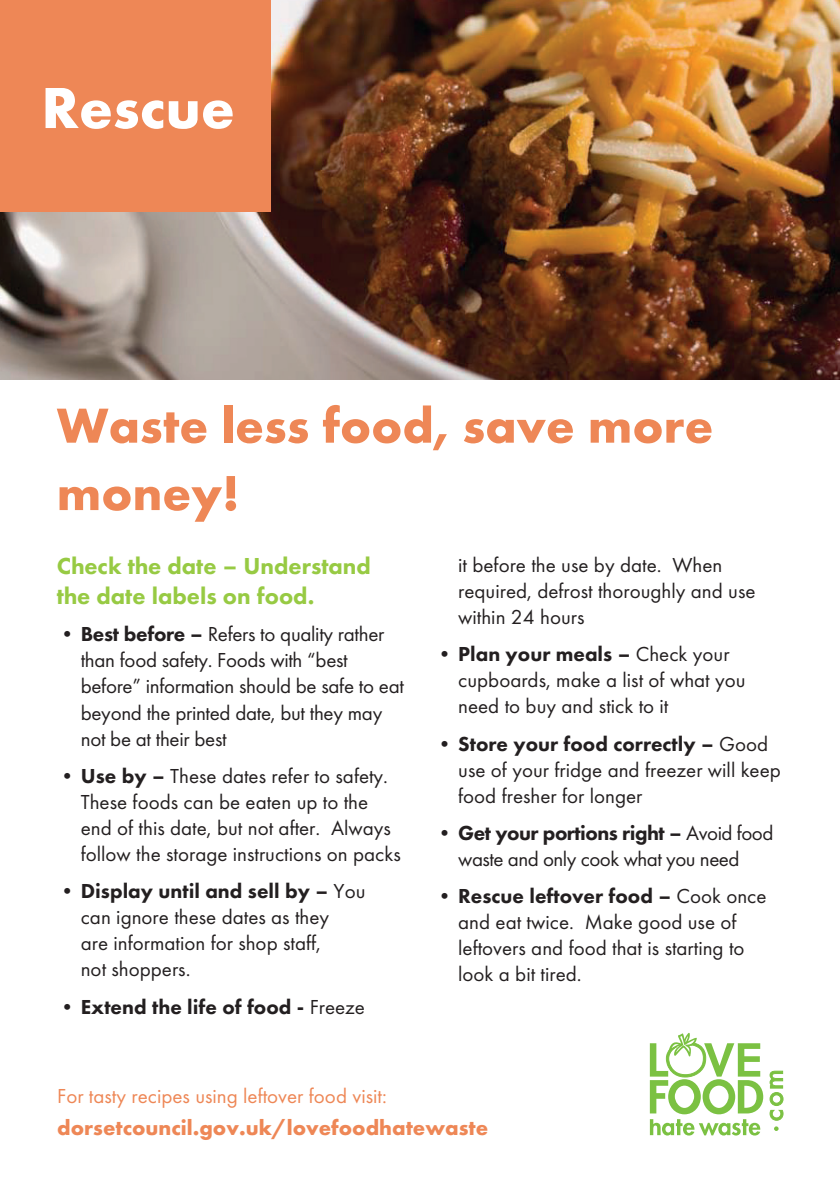
<style>
.page{position:relative;width:840px;height:1191px;background:#fff}
.page>*{position:absolute;margin:0;border:0;box-sizing:border-box;transform-origin:0 0}
.t1{font:700 60px "Futura PT";color:#fff}
.t2{font:700 51px/67.4px "Futura PT";color:#ee8756}
.t3{font:800 24px/30px "Futura PT";color:#97ca43}
.t4{font:700 22px "Futura PT";color:#ee8756}
.t5{font:21px/26px "Futura PT";color:#231f20}
.t6{font:21px/26px "Futura PT";letter-spacing:-.025em;color:#231f20;text-align:center}
.t7{font:21px "Futura PT";color:#ee8756}
.t8{font:800 21px "Futura PT";color:#231f20}
.s1{font-weight:800}
.s2{font-weight:400}
</style>
<div class="page">
<img style="left:0;top:0;width:839px;height:380px">
<div style="left:0;top:0;width:270px;height:212px;background:#ee8756"></div>
<svg style="left:649px;top:1033px;width:113px;height:102px"></svg>
<svg style="left:774px;top:1126px;width:4px;height:5px"></svg>
<svg style="left:769px;top:1070px;width:13px;height:50px"></svg>
<h1 class="t1" style="left:41px;top:69px;width:195px">Rescue</h1>
<h2 class="t2" style="left:57px;top:390px;width:657px">Waste less food, save more money!</h2>
<p class="t3" style="left:57px;top:551px;width:315px">Check the date – Understand the date labels on food.</p>
<p class="t5" style="left:81px;top:621px;width:324px;text-indent:-24px"><span class="s1">• Best before –</span> Refers to quality rather than food safety. Foods with “best before” information should be safe to eat beyond the printed date, but they may not be at their best</p>
<p class="t5" style="left:81px;top:762px;width:321px;text-indent:-24px"><span class="s1">•Use by –</span> These dates refer to safety.<br>These foods can be eaten up to the end of this date, but not after. Always follow the storage instructions on packs</p>
<p class="t5" style="left:81px;top:878px;width:286px;text-indent:-24px"><span class="s1">•Display until and sell by –</span> You can ignore these dates as they<br>are information for shop staff,<br>not shoppers.</p>
<p class="t8" style="left:57px;top:993px;width:309px">•Extend the life of food - <span class="s2">Freeze</span></p>
<p class="t5" style="left:458px;top:551px;width:299px">it before the use by date. When required, defrost thoroughly and use within 24 hours</p>
<p class="t5" style="left:458px;top:641px;width:289px;text-indent:-24px"><span class="s1">•Plan your meals –</span> Check your cupboards, make a list of what you need to buy and stick to it</p>
<p class="t5" style="left:458px;top:730px;width:324px;text-indent:-24px"><span class="s1">•Store your food correctly –</span> Good use of your fridge and freezer will keep food fresher for longer</p>
<p class="t6" style="left:434px;top:819px;width:340px"><span class="s1">• Get your portions right –</span> Avoid food waste and only cook what you need</p>
<p class="t5" style="left:458px;top:883px;width:310px;text-indent:-24px"><span class="s1">•Rescue leftover food –</span> Cook once and eat twice. Make good use of leftovers and food that is starting to look a bit tired.</p>
<p class="t7" style="left:57px;top:1084px;width:331px">For tasty recipes using leftover food visit:</p>
<p class="t4" style="left:57px;top:1113px;width:432px">dorsetcouncil.gov.uk/lovefoodhatewaste</p>
</div>
